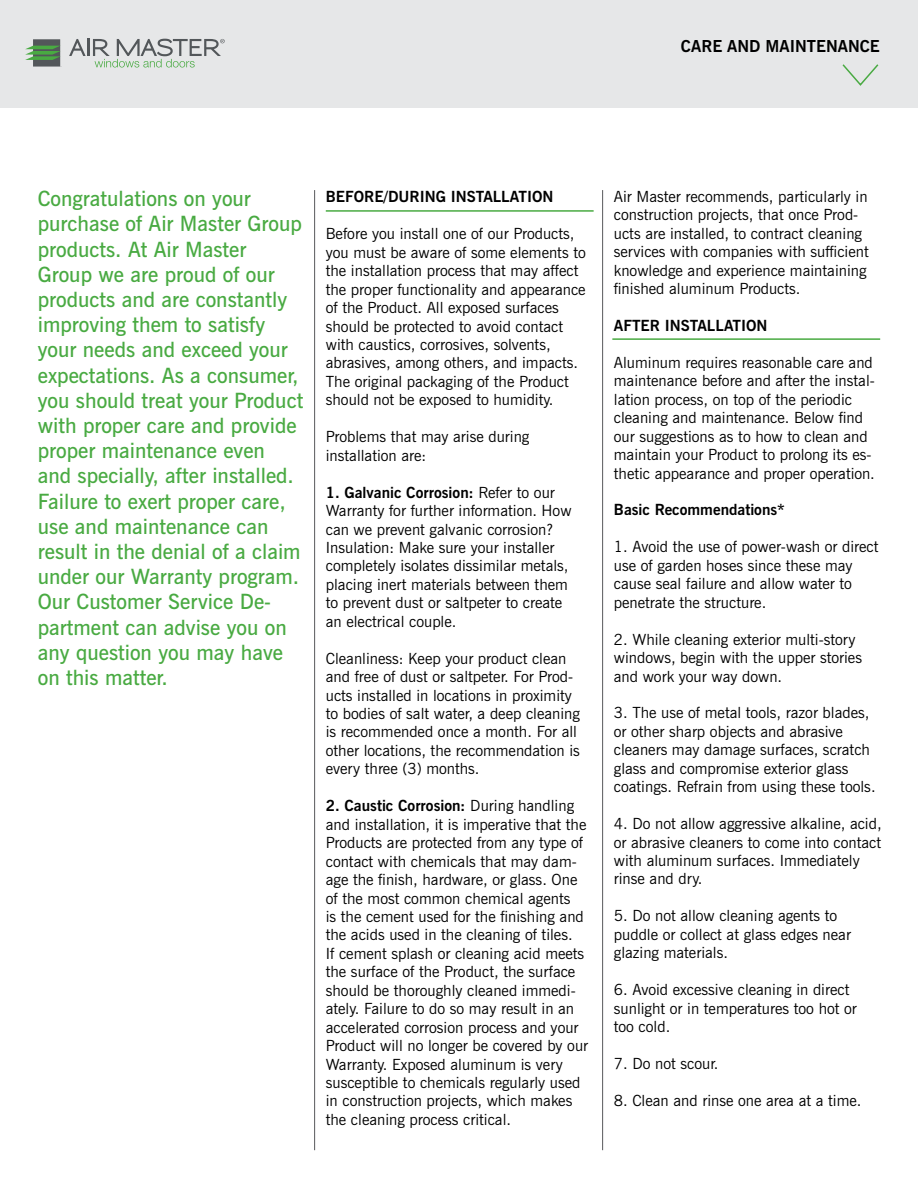
<style>
.page{position:relative;width:918px;height:1188px;background:#fff}
.page>*{position:absolute;margin:0;border:0;box-sizing:border-box;transform-origin:0 0}
.t1{font:600 21px/25.2px "News Gothic BT";color:#49aa42}
.t2{font:700 16.5px "News Gothic BT";color:#000}
.t3{font:15.3px/18.5px "News Gothic BT";color:#000}
.t4{font:700 15.3px "News Gothic BT";color:#000}
.s1{font-weight:700}
</style>
<div class="page">
<div style="left:0;top:0;width:918px;height:107px;background:#e6e7e8"></div>
<svg style="left:69px;top:39px;width:17px;height:17px"></svg>
<hr style="left:87px;top:39px;width:3px;height:17px;background:#53575a">
<svg style="left:25px;top:39px;width:36px;height:28px"></svg>
<svg style="left:93px;top:39px;width:132px;height:29px"></svg>
<svg style="left:842px;top:64px;width:37px;height:22px"></svg>
<hr style="left:314px;top:190px;width:1px;height:960px;background:#58595b">
<hr style="left:602px;top:190px;width:1px;height:960px;background:#58595b">
<hr style="left:612px;top:338px;width:268px;height:2px;background:#49aa42">
<hr style="left:326px;top:210px;width:268px;height:2px;background:#49aa42">
<p class="t2" style="left:681px;top:36px;width:200px">CARE AND MAINTENANCE</p>
<p class="t1" style="left:38px;top:186px;width:267px">Congratulations on your purchase of Air Master Group products. At Air Master<br>Group we are proud of our products and are constantly improving them to satisfy your needs and exceed your expectations. As a consumer, you should treat your Product with proper care and provide proper maintenance even and specially, after installed.<br>Failure to exert proper care, use and maintenance can result in the denial of a claim under our Warranty program.<br>Our Customer Service De&shy;partment can advise you on any question you may have on this matter.</p>
<p class="t4" style="left:326px;top:188px;width:229px">BEFORE/DURING INSTALLATION</p>
<p class="t3" style="left:326px;top:225px;width:261px">Before you install one of our Products, you must be aware of some elements to the installation process that may affect the proper functionality and appearance of the Product. All exposed surfaces should be protected to avoid contact with caustics, corrosives, solvents, abrasives, among others, and impacts.<br>The original packaging of the Product should not be exposed to humidity.</p>
<p class="t3" style="left:326px;top:427px;width:205px">Problems that may arise during installation are:</p>
<p class="t3" style="left:326px;top:483px;width:247px"><span class="s1">1. Galvanic Corrosion:</span> Refer to our Warranty for further information. How can we prevent galvanic corrosion?<br>Insulation: Make sure your installer completely isolates dissimilar metals, placing inert materials between them to prevent dust or saltpeter to create an electrical couple.</p>
<p class="t3" style="left:326px;top:649px;width:256px">Cleanliness: Keep your product clean and free of dust or saltpeter. For Prod&shy;ucts installed in locations in proximity to bodies of salt water, a deep cleaning is recommended once a month. For all other locations, the recommendation is every three (3) months.</p>
<p class="t3" style="left:326px;top:796px;width:264px"><span class="s1">2. Caustic Corrosion:</span> During handling and installation, it is imperative that the Products are protected from any type of contact with chemicals that may dam&shy;age the finish, hardware, or glass. One of the most common chemical agents<br>is the cement used for the finishing and the acids used in the cleaning of tiles.<br>If cement splash or cleaning acid meets the surface of the Product, the surface should be thoroughly cleaned immedi&shy;ately. Failure to do so may result in an accelerated corrosion process and your Product will no longer be covered by our Warranty. Exposed aluminum is very susceptible to chemicals regularly used in construction projects, which makes the cleaning process critical.</p>
<p class="t3" style="left:614px;top:187px;width:256px">Air Master recommends, particularly in construction projects, that once Prod&shy;ucts are installed, to contract cleaning services with companies with sufficient knowledge and experience maintaining finished aluminum Products.</p>
<p class="t4" style="left:614px;top:316px;width:155px">AFTER INSTALLATION</p>
<p class="t3" style="left:614px;top:353px;width:263px">Aluminum requires reasonable care and maintenance before and after the instal&shy;lation process, on top of the periodic cleaning and maintenance. Below find our suggestions as to how to clean and maintain your Product to prolong its es&shy;thetic appearance and proper operation.</p>
<p class="t4" style="left:614px;top:501px;width:173px">Basic Recommendations*</p>
<p class="t3" style="left:614px;top:538px;width:266px">1. Avoid the use of power-wash or direct use of garden hoses since these may cause seal failure and allow water to penetrate the structure.</p>
<p class="t3" style="left:614px;top:630px;width:250px">2. While cleaning exterior multi-story windows, begin with the upper stories and work your way down.</p>
<p class="t3" style="left:614px;top:704px;width:263px">3. The use of metal tools, razor blades, or other sharp objects and abrasive cleaners may damage surfaces, scratch glass and compromise exterior glass coatings. Refrain from using these tools.</p>
<p class="t3" style="left:614px;top:814px;width:269px">4. Do not allow aggressive alkaline, acid, or abrasive cleaners to come into contact with aluminum surfaces. Immediately rinse and dry.</p>
<p class="t3" style="left:614px;top:907px;width:239px">5. Do not allow cleaning agents to puddle or collect at glass edges near glazing materials.</p>
<p class="t3" style="left:614px;top:980px;width:245px">6. Avoid excessive cleaning in direct sunlight or in temperatures too hot or too cold.</p>
<p class="t3" style="left:614px;top:1054px;width:106px">7. Do not scour.</p>
<p class="t3" style="left:614px;top:1091px;width:249px">8. Clean and rinse one area at a time.</p>
</div>
